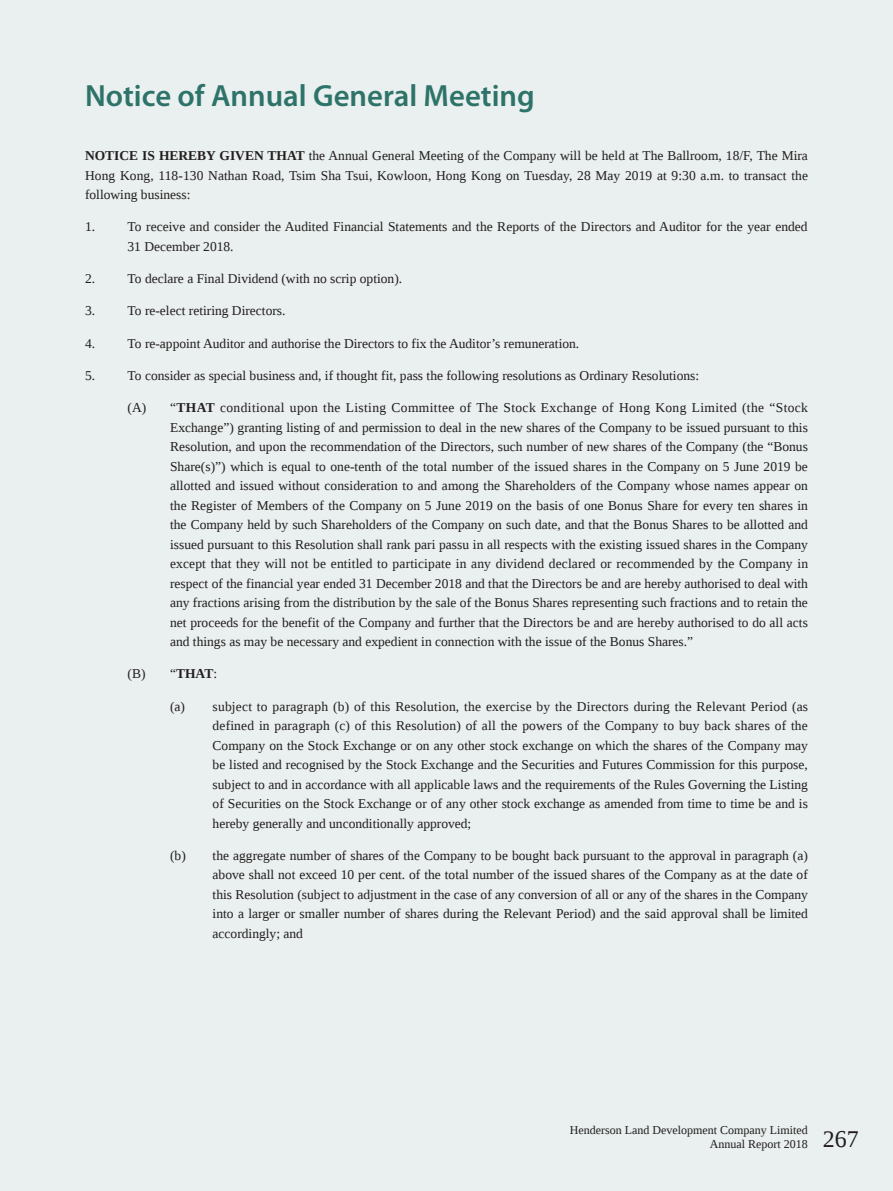
<style>
.page{position:relative;width:893px;height:1191px;background:#eaf0ef}
.page>*{position:absolute;margin:0;border:0;box-sizing:border-box;transform-origin:0 0}
.t1{font:600 30.75px "Myriad Pro";color:#2e7369}
.t2{font:13.5px/19.5px "Liberation Serif";color:#231f20;text-align:justify}
.t3{font:12px/14.2px "Liberation Serif";color:#231f20}
.s1{font-weight:700}
.s2{font-size:24px}
</style>
<div class="page">
<h1 class="t1" style="left:85px;top:76px;width:451px">Notice of Annual General Meeting</h1>
<p class="t2" style="left:85px;top:146px;width:724px"><span class="s1">NOTICE IS HEREBY GIVEN THAT</span> the Annual General Meeting of the Company will be held at The Ballroom, 18/F, The Mira Hong Kong, 118-130 Nathan Road, Tsim Sha Tsui, Kowloon, Hong Kong on Tuesday, 28 May 2019 at 9:30 a.m. to transact the following business:</p>
<p class="t2" style="left:128px;top:217px;width:682px;text-indent:-43px">1. To receive and consider the Audited Financial Statements and the Reports of the Directors and Auditor for the year ended<br>31 December 2018.</p>
<p class="t2" style="left:85px;top:269px;width:12px">2.</p>
<p class="t2" style="left:128px;top:269px;width:276px">To declare a Final Dividend (with no scrip option).</p>
<p class="t2" style="left:85px;top:301px;width:12px">3.</p>
<p class="t2" style="left:128px;top:301px;width:159px">To re-elect retiring Directors.</p>
<p class="t2" style="left:85px;top:333px;width:12px">4.</p>
<p class="t2" style="left:128px;top:333px;width:453px">To re-appoint Auditor and authorise the Directors to fix the Auditor’s remuneration.</p>
<p class="t2" style="left:85px;top:365px;width:12px">5.</p>
<p class="t2" style="left:128px;top:365px;width:573px">To consider as special business and, if thought fit, pass the following resolutions as Ordinary Resolutions:</p>
<p class="t2" style="left:170px;top:398px;width:639px;text-indent:-43px">(A) “<span class="s1">THAT</span> conditional upon the Listing Committee of The Stock Exchange of Hong Kong Limited (the “Stock Exchange”) granting listing of and permission to deal in the new shares of the Company to be issued pursuant to this Resolution, and upon the recommendation of the Directors, such number of new shares of the Company (the “Bonus Share(s)”) which is equal to one-tenth of the total number of the issued shares in the Company on 5 June 2019 be allotted and issued without consideration to and among the Shareholders of the Company whose names appear on the Register of Members of the Company on 5 June 2019 on the basis of one Bonus Share for every ten shares in the Company held by such Shareholders of the Company on such date, and that the Bonus Shares to be allotted and issued pursuant to this Resolution shall rank pari passu in all respects with the existing issued shares in the Company except that they will not be entitled to participate in any dividend declared or recommended by the Company in respect of the financial year ended 31 December 2018 and that the Directors be and are hereby authorised to deal with any fractions arising from the distribution by the sale of the Bonus Shares representing such fractions and to retain the net proceeds for the benefit of the Company and further that the Directors be and are hereby authorised to do all acts and things as may be necessary and expedient in connection with the issue of the Bonus Shares.”</p>
<p class="t2" style="left:128px;top:664px;width:91px">(B) “<span class="s1">THAT</span>:</p>
<p class="t2" style="left:213px;top:696px;width:597px;text-indent:-43px">(a) subject to paragraph (b) of this Resolution, the exercise by the Directors during the Relevant Period (as defined in paragraph (c) of this Resolution) of all the powers of the Company to buy back shares of the Company on the Stock Exchange or on any other stock exchange on which the shares of the Company may be listed and recognised by the Stock Exchange and the Securities and Futures Commission for this purpose, subject to and in accordance with all applicable laws and the requirements of the Rules Governing the Listing of Securities on the Stock Exchange or of any other stock exchange as amended from time to time be and is hereby generally and unconditionally approved;</p>
<p class="t2" style="left:213px;top:845px;width:597px;text-indent:-43px">(b) the aggregate number of shares of the Company to be bought back pursuant to the approval in paragraph (a) above shall not exceed 10 per cent. of the total number of the issued shares of the Company as at the date of this Resolution (subject to adjustment in the case of any conversion of all or any of the shares in the Company into a larger or smaller number of shares during the Relevant Period) and the said approval shall be limited accordingly; and</p>
<p class="t3" style="left:710px;top:1123px;width:151px;text-indent:-140px">Henderson Land Development Company Limited<br>Annual Report 2018 <span class="s2">267</span></p>
</div>
